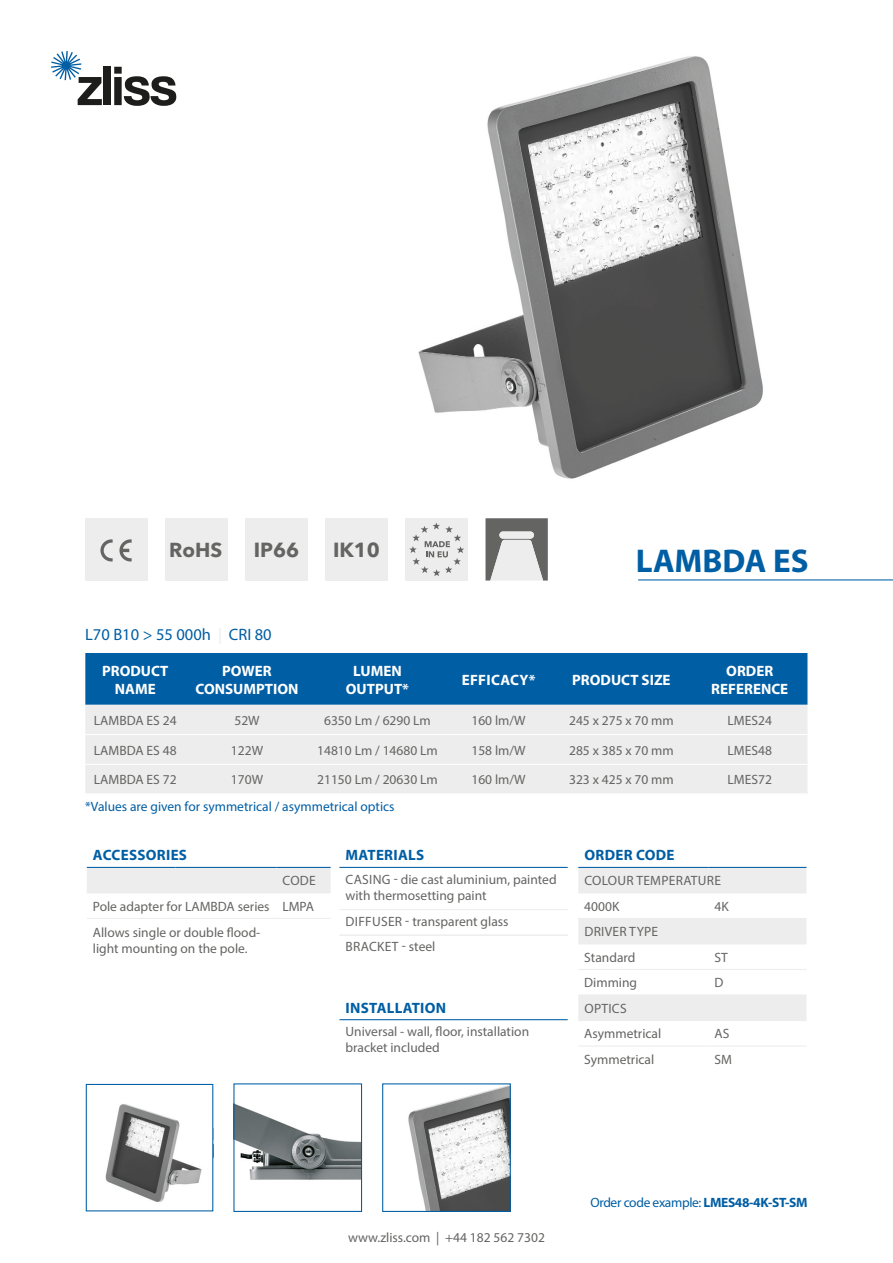
<style>
.page{position:relative;width:893px;height:1263px;background:#fff}
.page>*{position:absolute;margin:0;border:0;box-sizing:border-box;transform-origin:0 0}
.t1{font:700 33px "Myriad Pro";color:#005ea4}
.t2{font:700 20.25px "Avenir Next LT Pro";color:#646463}
.t3{font:700 20.1px "Avenir Next LT Pro";color:#646463}
.t4{font:16.5px "Myriad Pro";color:#005ea4}
.t5{font:700 15px/18px "Myriad Pro";color:#fff;text-align:center}
.t6{font:700 15px "Myriad Pro";letter-spacing:.02em;color:#005ea4}
.t7{font:700 15px "Myriad Pro";letter-spacing:.02em;color:#fff}
.t8{font:13.5px/25.5px "Myriad Pro";color:#646463}
.t9{font:13.5px "Myriad Pro";color:#005ea4}
.t10{font:13.5px "Myriad Pro";letter-spacing:-.025em;color:#005ea4}
.t11{font:13.5px/25.5px "Myriad Pro";letter-spacing:.02em;color:#646463}
.s1{color:#ededed}
.s2{font-weight:700}
</style>
<div class="page">
<img style="left:235px;top:1104px;width:125px;height:76px">
<div style="left:233px;top:1083px;width:129px;height:129px;border:1px solid #005ea4"></div>
<img style="left:408px;top:1085px;width:101px;height:125px">
<div style="left:382px;top:1083px;width:129px;height:129px;border:1px solid #005ea4"></div>
<div style="left:85px;top:518px;width:63px;height:63px;background:#ededed"></div>
<div style="left:165px;top:518px;width:63px;height:62px;background:#ededed"></div>
<div style="left:245px;top:518px;width:63px;height:62px;background:#ededed"></div>
<div style="left:325px;top:518px;width:63px;height:62px;background:#ededed"></div>
<div style="left:85px;top:653px;width:722px;height:52px;background:#005ea4"></div>
<div style="left:85px;top:705px;width:722px;height:88px;background:#ededed"></div>
<hr style="left:85px;top:734px;width:100px;height:1px;background:#fff">
<hr style="left:185px;top:734px;width:124px;height:1px;background:#fff">
<hr style="left:309px;top:734px;width:137px;height:1px;background:#fff">
<hr style="left:446px;top:734px;width:105px;height:1px;background:#fff">
<hr style="left:551px;top:734px;width:141px;height:1px;background:#fff">
<hr style="left:692px;top:734px;width:115px;height:1px;background:#fff">
<hr style="left:85px;top:764px;width:100px;height:1px;background:#fff">
<hr style="left:185px;top:764px;width:124px;height:1px;background:#fff">
<hr style="left:309px;top:764px;width:137px;height:1px;background:#fff">
<hr style="left:446px;top:764px;width:105px;height:1px;background:#fff">
<hr style="left:551px;top:764px;width:141px;height:1px;background:#fff">
<hr style="left:692px;top:764px;width:115px;height:1px;background:#fff">
<hr style="left:339px;top:867px;width:229px;height:1px;background:#005ea4">
<hr style="left:339px;top:909px;width:229px;height:1px;background:#ededed">
<hr style="left:339px;top:934px;width:229px;height:2px;background:#ededed">
<hr style="left:339px;top:1019px;width:229px;height:1px;background:#005ea4">
<div style="left:87px;top:868px;width:244px;height:24px;background:#ededed"></div>
<hr style="left:87px;top:867px;width:88px;height:1px;background:#005ea4">
<hr style="left:175px;top:867px;width:101px;height:1px;background:#005ea4">
<hr style="left:276px;top:867px;width:55px;height:1px;background:#005ea4">
<hr style="left:87px;top:892px;width:88px;height:1px;background:#ededed">
<hr style="left:87px;top:918px;width:88px;height:1px;background:#ededed">
<hr style="left:175px;top:918px;width:101px;height:1px;background:#ededed">
<hr style="left:175px;top:892px;width:101px;height:1px;background:#ededed">
<hr style="left:276px;top:892px;width:55px;height:1px;background:#ededed">
<hr style="left:276px;top:918px;width:55px;height:1px;background:#ededed">
<svg style="left:100px;top:539px;width:13px;height:22px"></svg>
<svg style="left:119px;top:539px;width:13px;height:22px"></svg>
<hr style="left:638px;top:579px;width:255px;height:1px;background:#005ea4">
<img style="left:105px;top:1104px;width:97px;height:98px">
<div style="left:86px;top:1084px;width:127px;height:127px;border:1px solid #005ea4"></div>
<img style="left:418px;top:56px;width:345px;height:423px">
<svg style="left:51px;top:51px;width:51px;height:54px"></svg>
<div style="left:104px;top:67px;width:7px;height:38px;background:#1d1d1b"></div>
<svg style="left:114px;top:67px;width:62px;height:39px"></svg>
<svg style="left:578px;top:868px;width:228px;height:152px"></svg>
<hr style="left:578px;top:867px;width:131px;height:1px;background:#005ea4">
<hr style="left:709px;top:867px;width:97px;height:1px;background:#005ea4">
<hr style="left:578px;top:892px;width:131px;height:1px;background:#ededed">
<hr style="left:709px;top:892px;width:97px;height:1px;background:#ededed">
<hr style="left:578px;top:918px;width:131px;height:1px;background:#ededed">
<hr style="left:578px;top:994px;width:131px;height:1px;background:#ededed">
<hr style="left:709px;top:918px;width:97px;height:1px;background:#ededed">
<hr style="left:709px;top:994px;width:97px;height:1px;background:#ededed">
<hr style="left:578px;top:943px;width:131px;height:1px;background:#ededed">
<hr style="left:709px;top:943px;width:97px;height:1px;background:#ededed">
<hr style="left:578px;top:1020px;width:131px;height:1px;background:#ededed">
<hr style="left:709px;top:1020px;width:97px;height:1px;background:#ededed">
<hr style="left:578px;top:969px;width:131px;height:1px;background:#ededed">
<hr style="left:709px;top:969px;width:97px;height:1px;background:#ededed">
<hr style="left:578px;top:1045px;width:131px;height:1px;background:#ededed">
<hr style="left:709px;top:1045px;width:97px;height:1px;background:#ededed">
<div style="left:406px;top:518px;width:62px;height:62px;background:#ededed"></div>
<svg style="left:409px;top:522px;width:55px;height:54px"></svg>
<svg style="left:485px;top:518px;width:63px;height:62px;background:#a8a8a8"></svg>
<h3 class="t3" style="left:169px;top:537px;width:54px">RoHS</h3>
<h2 class="t2" style="left:254px;top:538px;width:47px">IP66</h2>
<h2 class="t2" style="left:333px;top:538px;width:49px">IK10</h2>
<p class="t4" style="left:85px;top:624px;width:188px">L70 B10 &gt; 55 000h <span class="s1">|</span> CRI 80</p>
<h1 class="t1" style="left:636px;top:539px;width:174px">LAMBDA ES</h1>
<p class="t5" style="left:102px;top:661px;width:68px">PRODUCT<br>NAME</p>
<p class="t5" style="left:196px;top:661px;width:104px">POWER<br>CONSUMPTION</p>
<p class="t5" style="left:346px;top:661px;width:65px">LUMEN<br>OUTPUT*</p>
<p class="t7" style="left:462px;top:670px;width:75px">EFFICACY*</p>
<p class="t5" style="left:572px;top:670px;width:100px">PRODUCT SIZE</p>
<p class="t5" style="left:711px;top:661px;width:79px">ORDER<br>REFERENCE</p>
<p class="t8" style="left:94px;top:707px;width:84px">LAMBDA ES 24</p>
<p class="t8" style="left:234px;top:707px;width:27px">52W</p>
<p class="t8" style="left:324px;top:707px;width:108px">6350 Lm / 6290 Lm</p>
<p class="t8" style="left:471px;top:707px;width:56px">160 lm/W</p>
<p class="t8" style="left:569px;top:707px;width:106px">245 x 275 x 70 mm</p>
<p class="t8" style="left:728px;top:707px;width:46px">LMES24</p>
<p class="t8" style="left:94px;top:737px;width:84px">LAMBDA ES 48</p>
<p class="t8" style="left:231px;top:737px;width:34px">122W</p>
<p class="t8" style="left:317px;top:737px;width:122px">14810 Lm / 14680 Lm</p>
<p class="t8" style="left:471px;top:737px;width:56px">158 lm/W</p>
<p class="t8" style="left:569px;top:737px;width:106px">285 x 385 x 70 mm</p>
<p class="t8" style="left:728px;top:737px;width:46px">LMES48</p>
<p class="t8" style="left:94px;top:767px;width:84px">LAMBDA ES 72</p>
<p class="t8" style="left:231px;top:767px;width:34px">170W</p>
<p class="t8" style="left:317px;top:767px;width:122px">21150 Lm / 20630 Lm</p>
<p class="t8" style="left:471px;top:767px;width:56px">160 lm/W</p>
<p class="t8" style="left:569px;top:767px;width:106px">323 x 425 x 70 mm</p>
<p class="t8" style="left:728px;top:767px;width:46px">LMES72</p>
<p class="t9" style="left:85px;top:798px;width:311px">*Values are given for symmetrical / asymmetrical optics</p>
<p class="t6" style="left:93px;top:845px;width:96px">ACCESSORIES</p>
<p class="t8" style="left:93px;top:868px;width:224px;text-indent:190px">CODE<br>Pole adapter for LAMBDA series LMPA<br>Allows single or double flood-</p>
<p class="t8" style="left:93px;top:935px;width:156px">light mounting on the pole.</p>
<p class="t6" style="left:346px;top:845px;width:80px">MATERIALS</p>
<p class="t8" style="left:345px;top:871px;width:213px;line-height:16.2px">CASING - die cast aluminium, painted with thermosetting paint</p>
<p class="t8" style="left:346px;top:908px;width:164px">DIFFUSER - transparent glass<br>BRACKET - steel</p>
<p class="t6" style="left:346px;top:998px;width:102px">INSTALLATION</p>
<p class="t8" style="left:345px;top:1023px;width:185px;line-height:16.2px">Universal - wall, floor, installation bracket included</p>
<p class="t6" style="left:584px;top:845px;width:92px">ORDER CODE</p>
<p class="t11" style="left:584px;top:868px;width:138px">COLOUR TEMPERATURE<br>4000K</p>
<p class="t8" style="left:715px;top:893px;width:16px">4K</p>
<p class="t8" style="left:584px;top:919px;width:75px">DRIVER TYPE<br>Standard</p>
<p class="t8" style="left:715px;top:944px;width:15px">ST</p>
<p class="t8" style="left:584px;top:970px;width:54px">Dimming</p>
<p class="t8" style="left:715px;top:970px;width:10px">D</p>
<p class="t8" style="left:584px;top:995px;width:79px">OPTICS<br>Asymmetrical</p>
<p class="t8" style="left:715px;top:1021px;width:16px">AS</p>
<p class="t8" style="left:584px;top:1046px;width:72px">Symmetrical</p>
<p class="t8" style="left:715px;top:1046px;width:19px">SM</p>
<p class="t8" style="left:348px;top:1225px;width:198px">www.zliss.com | +44 182 562 7302</p>
<p class="t10" style="left:590px;top:1194px;width:219px">Order code example: <span class="s2">LMES48-4K-ST-SM</span></p>
</div>
